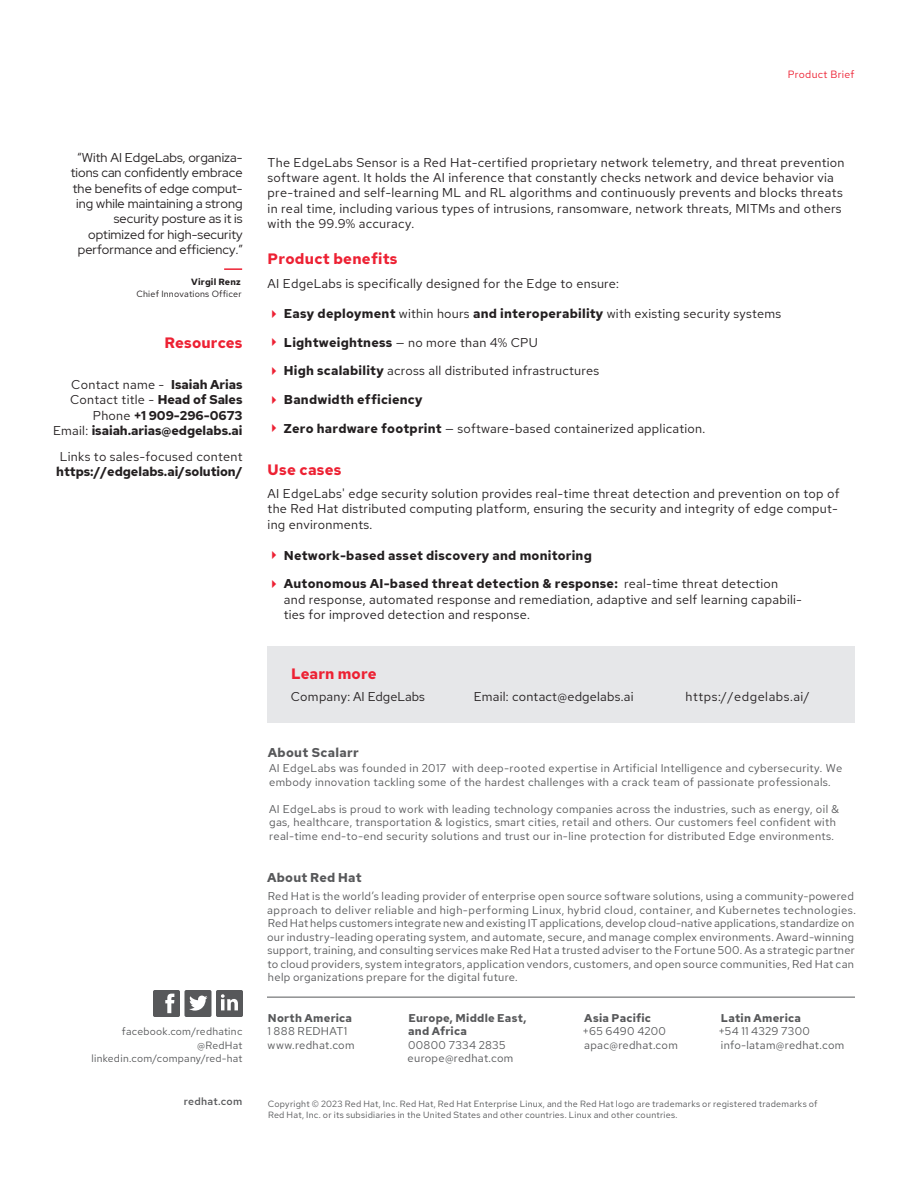
<style>
.page{position:relative;width:918px;height:1188px;background:#fff}
.page>*{position:absolute;margin:0;border:0;box-sizing:border-box;transform-origin:0 0}
.t1{font:700 15px "Red Hat Text";letter-spacing:.015em;color:#ed2133}
.t2{font:12.75px/15.3px "Red Hat Text";letter-spacing:.02em;color:#231f20}
.t3{font:12.75px/15.3px "Red Hat Display";letter-spacing:.005em;color:#231f20;text-align:right}
.t4{font:700 12.75px/15.3px "Red Hat Text";letter-spacing:-.005em;color:#231f20;text-align:right}
.t5{font:700 12.75px "Red Hat Text";letter-spacing:.02em;color:#231f20}
.t6{font:700 12.75px "Red Hat Text";letter-spacing:.025em;color:#57585a}
.t7{font:12.75px "Red Hat Text";letter-spacing:.04em;color:#231f20}
.t8{font:12.75px "Red Hat Text";color:#231f20}
.t9{font:11.25px/13.5px "Red Hat Text";letter-spacing:.03em;color:#57585a}
.t10{font:700 11.25px/13.5px "Red Hat Text";letter-spacing:.02em;color:#57585a}
.t11{font:10.5px/13.5px "Red Hat Text";letter-spacing:.025em;color:#57585a;text-align:right}
.t12{font:10.5px "Red Hat Text";letter-spacing:.03em;color:#ed2133}
.t13{font:500 10.5px "Red Hat Text";letter-spacing:.025em;color:#57585a}
.t14{font:9px/11.2px "Red Hat Text";letter-spacing:.03em;color:#57585a}
.t15{font:9px "Red Hat Text";letter-spacing:.02em;color:#231f20}
.t16{font:700 9px "Red Hat Text";letter-spacing:.015em;color:#231f20}
.s1{font-weight:400}
.s2{color:#ed2133}
.s3{font-weight:700}
</style>
<div class="page">
<svg style="left:153px;top:990px;width:90px;height:27px"></svg>
<hr style="left:267px;top:997px;width:588px;height:1px;background:#57585a">
<div style="left:267px;top:647px;width:587px;height:76px;background:#e6e7e9"></div>
<svg style="left:224px;top:268px;width:18px;height:2px"></svg>
<p class="t12" style="left:788px;top:67px;width:68px">Product Brief</p>
<p class="t3" style="left:71px;top:150px;width:173px">“With AI EdgeLabs, organiza&shy;tions can confidently embrace the benefits of edge comput&shy;ing while maintaining a strong security posture as it is optimized for high-security performance and efficiency.”</p>
<p class="t16" style="left:191px;top:276px;width:51px">Virgil Renz</p>
<p class="t15" style="left:137px;top:288px;width:107px">Chief Innovations Officer</p>
<h1 class="t1" style="left:164px;top:332px;width:80px">Resources</h1>
<p class="t4" style="left:53px;top:377px;width:191px"><span class="s1">Contact name -</span> Isaiah Arias<br><span class="s1">Contact title -</span> Head of Sales<br><span class="s1">Phone</span> +1 909-296-0673<br><span class="s1">Email:</span> isaiah.arias@edgelabs.ai</p>
<p class="t2" style="left:60px;top:449px;width:184px">Links to sales-focused content</p>
<p class="t4" style="left:56px;top:464px;width:188px">https://edgelabs.ai/solution/</p>
<p class="t11" style="left:91px;top:1024px;width:153px">facebook.com/redhatinc @RedHat linkedin.com/company/red-hat</p>
<p class="t13" style="left:184px;top:1094px;width:60px">redhat.com</p>
<p class="t2" style="left:268px;top:154px;width:578px">The EdgeLabs Sensor is a Red Hat-certified proprietary network telemetry, and threat prevention software agent. It holds the AI inference that constantly checks network and device behavior via pre-trained and self-learning ML and RL algorithms and continuously prevents and blocks threats in real time, including various types of intrusions, ransomware, network threats, MITMs and others with the 99.9% accuracy.</p>
<h1 class="t1" style="left:268px;top:249px;width:131px">Product benefits</h1>
<p class="t2" style="left:268px;top:275px;width:353px">AI EdgeLabs is specifically designed for the Edge to ensure:</p>
<p class="t2" style="left:268px;top:305px;width:515px"><span class="s2">✔</span> <span class="s3">Easy deployment</span> within hours <span class="s3">and interoperability</span> with existing security systems</p>
<p class="t2" style="left:268px;top:334px;width:272px"><span class="s2">✔</span> <span class="s3">Lightweightness</span> — no more than 4% CPU</p>
<p class="t2" style="left:268px;top:363px;width:333px"><span class="s2">✔</span> <span class="s3">High scalability</span> across all distributed infrastructures</p>
<p class="t5" style="left:268px;top:391px;width:156px"><span class="s2">✔</span> Bandwidth efficiency</p>
<p class="t2" style="left:268px;top:421px;width:439px"><span class="s2">✔</span> <span class="s3">Zero hardware footprint</span> — software-based containerized application.</p>
<h1 class="t1" style="left:268px;top:459px;width:76px">Use cases</h1>
<p class="t2" style="left:268px;top:486px;width:573px;text-align:justify">AI EdgeLabs' edge security solution provides real-time threat detection and prevention on top of the Red Hat distributed computing platform, ensuring the security and integrity of edge comput&shy;ing environments.</p>
<p class="t5" style="left:268px;top:547px;width:326px"><span class="s2">✔</span> Network-based asset discovery and monitoring</p>
<p class="t2" style="left:284px;top:576px;width:520px;text-indent:-16px"><span class="s2">✔</span> <span class="s3">Autonomous AI-based threat detection &amp; response:</span> real-time threat detection and response, automated response and remediation, adaptive and self learning capabili&shy;ties for improved detection and response.</p>
<h1 class="t1" style="left:291px;top:664px;width:87px">Learn more</h1>
<p class="t8" style="left:291px;top:688px;width:136px">Company: AI EdgeLabs</p>
<p class="t2" style="left:474px;top:689px;width:161px">Email: contact@edgelabs.ai</p>
<p class="t7" style="left:686px;top:688px;width:126px">https://edgelabs.ai/</p>
<p class="t6" style="left:268px;top:744px;width:93px">About Scalarr</p>
<p class="t9" style="left:269px;top:761px;width:575px">AI EdgeLabs was founded in 2017 with deep-rooted expertise in Artificial Intelligence and cybersecurity. We embody innovation tackling some of the hardest challenges with a crack team of passionate professionals.</p>
<p class="t9" style="left:269px;top:802px;width:571px">AI EdgeLabs is proud to work with leading technology companies across the industries, such as energy, oil &amp; gas, healthcare, transportation &amp; logistics, smart cities, retail and others. Our customers feel confident with real-time end-to-end security solutions and trust our in-line protection for distributed Edge environments.</p>
<p class="t6" style="left:267px;top:869px;width:96px">About Red Hat</p>
<p class="t9" style="left:267px;top:889px;width:590px">Red Hat is the world’s leading provider of enterprise open source software solutions, using a community-powered approach to deliver reliable and high-performing Linux, hybrid cloud, container, and Kubernetes technologies.<br>Red Hat helps customers integrate newand existing IT applications, develop cloud-native applications, standardize on our industry-leading operating system, and automate, secure, and manage complex environments. Award-winning support, training, and consulting services make Red Hat a trusted adviser to the Fortune 500. As a strategic partner to cloud providers, system integrators, application vendors, customers, and open source communities, Red Hat can help organizations prepare for the digital future.</p>
<p class="t10" style="left:408px;top:1011px;width:120px">Europe, Middle East, and Africa</p>
<p class="t9" style="left:408px;top:1038px;width:107px">00800 7334 2835 europe@redhat.com</p>
<p class="t10" style="left:268px;top:1011px;width:86px">North America</p>
<p class="t9" style="left:268px;top:1024px;width:89px">1 888 REDHAT1 www.redhat.com</p>
<p class="t10" style="left:584px;top:1011px;width:68px">Asia Pacific</p>
<p class="t9" style="left:583px;top:1024px;width:96px">+65 6490 4200 apac@redhat.com</p>
<p class="t10" style="left:721px;top:1011px;width:82px">Latin America</p>
<p class="t9" style="left:719px;top:1024px;width:127px">+54 11 4329 7300 info-latam@redhat.com</p>
<p class="t14" style="left:268px;top:1098px;width:551px">Copyright © 2023 Red Hat, Inc. Red Hat, Red Hat Enterprise Linux, and the Red Hat logo are trademarks or registered trademarks of<br>Red Hat, Inc. or its subsidiaries in the United States and other countries. Linux and other countries.</p>
</div>
